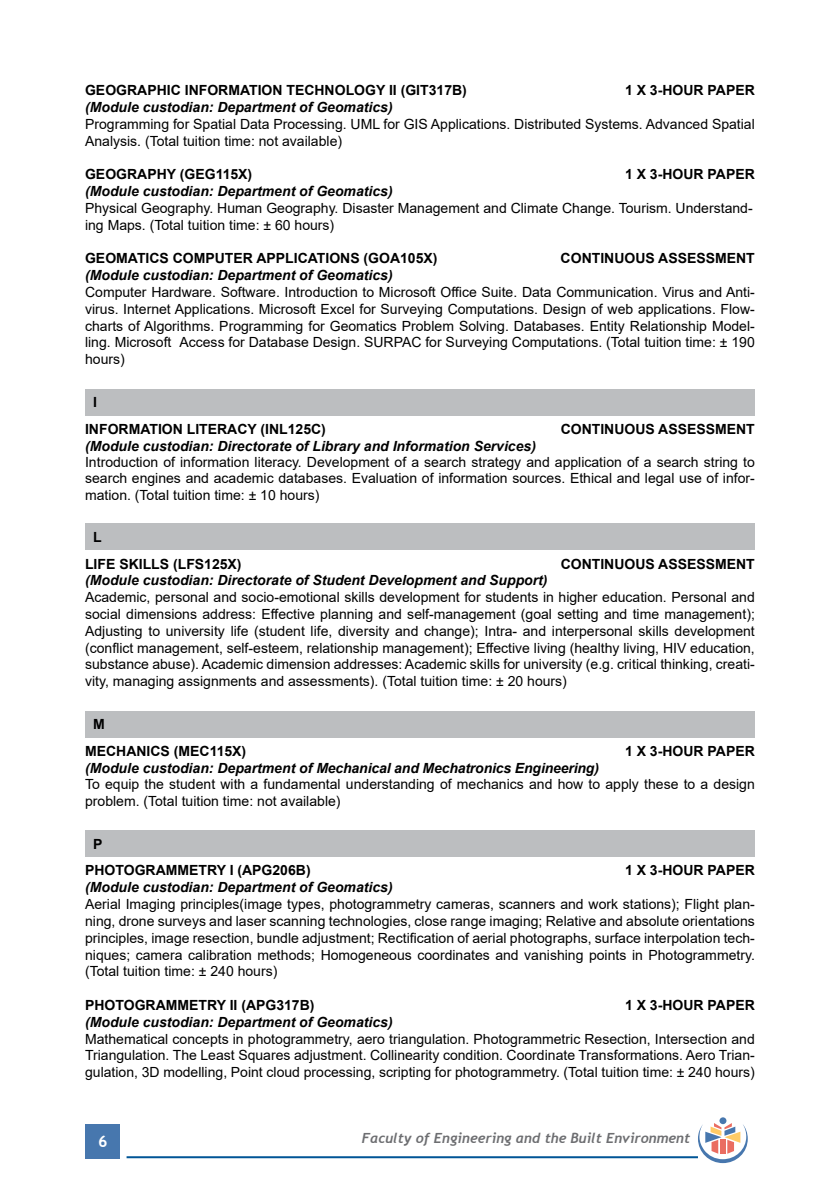
<style>
.page{position:relative;width:840px;height:1191px;background:#fff}
.page>*{position:absolute;margin:0;border:0;box-sizing:border-box;transform-origin:0 0}
.t1{font:700 16px "Trebuchet MS";color:#fff}
.t2{font:14px/16.8px "Arial";color:#000;text-align:justify}
.t3{font:italic 700 14px "Arial";color:#000}
.t4{font:700 14px/26.8px "Arial";color:#000}
.t5{font:italic 700 14px "Trebuchet";color:#6d6e71}
</style>
<div class="page">
<div style="left:86px;top:1124px;width:34px;height:34px;background:#4777ae"></div>
<hr style="left:126px;top:1156px;width:571px;height:2px;background:#005596">
<div style="left:719px;top:1117px;width:7px;height:7px;background:#4777ae;border-radius:50%"></div>
<svg style="left:697px;top:1123px;width:50px;height:40px"></svg>
<div style="left:85px;top:389px;width:669px;height:26px;background:#bcbec0"></div>
<div style="left:85px;top:523px;width:669px;height:27px;background:#bcbec0"></div>
<div style="left:85px;top:711px;width:669px;height:26px;background:#bcbec0"></div>
<div style="left:85px;top:830px;width:669px;height:26px;background:#bcbec0"></div>
<p class="t4" style="left:85px;top:77px;width:383px">GEOGRAPHIC INFORMATION TECHNOLOGY II (GIT317B)</p>
<p class="t4" style="left:624px;top:77px;width:131px">1 X 3-HOUR PAPER</p>
<p class="t3" style="left:85px;top:98px;width:309px">(Module custodian: Department of Geomatics)</p>
<p class="t2" style="left:85px;top:115px;width:671px">Programming for Spatial Data Processing. UML for GIS Applications. Distributed Systems. Advanced Spatial<br>Analysis. (Total tuition time: not available)</p>
<p class="t4" style="left:85px;top:161px;width:169px">GEOGRAPHY (GEG115X)</p>
<p class="t4" style="left:624px;top:161px;width:131px">1 X 3-HOUR PAPER</p>
<p class="t3" style="left:85px;top:182px;width:309px">(Module custodian: Department of Geomatics)</p>
<p class="t2" style="left:85px;top:199px;width:668px">Physical Geography. Human Geography. Disaster Management and Climate Change. Tourism. Understand&shy;ing Maps. (Total tuition time: ± 60 hours)</p>
<p class="t4" style="left:85px;top:245px;width:354px">GEOMATICS COMPUTER APPLICATIONS (GOA105X)</p>
<p class="t4" style="left:560px;top:245px;width:195px">CONTINUOUS ASSESSMENT</p>
<p class="t3" style="left:85px;top:266px;width:309px">(Module custodian: Department of Geomatics)</p>
<p class="t2" style="left:85px;top:283px;width:671px">Computer Hardware. Software. Introduction to Microsoft Office Suite. Data Communication. Virus and Anti&shy;virus. Internet Applications. Microsoft Excel for Surveying Computations. Design of web applications. Flow&shy;charts of Algorithms. Programming for Geomatics Problem Solving. Databases. Entity Relationship Model&shy;ling. Microsoft Access for Database Design. SURPAC for Surveying Computations. (Total tuition time: ± 190 hours)</p>
<p class="t4" style="left:85px;top:389px;width:242px;text-indent:8px">I<br>INFORMATION LITERACY (INL125C)</p>
<p class="t4" style="left:560px;top:416px;width:195px">CONTINUOUS ASSESSMENT</p>
<p class="t3" style="left:85px;top:436px;width:452px">(Module custodian: Directorate of Library and Information Services)</p>
<p class="t2" style="left:85px;top:453px;width:671px">Introduction of information literacy. Development of a search strategy and application of a search string to search engines and academic databases. Evaluation of information sources. Ethical and legal use of infor&shy;mation. (Total tuition time: ± 10 hours)</p>
<p class="t4" style="left:85px;top:523px;width:158px;text-indent:8px">L<br>LIFE SKILLS (LFS125X)</p>
<p class="t4" style="left:560px;top:550px;width:195px">CONTINUOUS ASSESSMENT</p>
<p class="t3" style="left:85px;top:571px;width:464px">(Module custodian: Directorate of Student Development and Support)</p>
<p class="t2" style="left:85px;top:589px;width:671px">Academic, personal and socio-emotional skills development for students in higher education. Personal and social dimensions address: Effective planning and self-management (goal setting and time management); Adjusting to university life (student life, diversity and change); Intra- and interpersonal skills development (conflict management, self-esteem, relationship management); Effective living (healthy living, HIV education, substance abuse). Academic dimension addresses: Academic skills for university (e.g. critical thinking, creati&shy;vity, managing assignments and assessments). (Total tuition time: ± 20 hours)</p>
<p class="t4" style="left:85px;top:711px;width:163px;text-indent:8px">M<br>MECHANICS (MEC115X)</p>
<p class="t4" style="left:624px;top:738px;width:131px">1 X 3-HOUR PAPER</p>
<p class="t3" style="left:85px;top:758px;width:515px">(Module custodian: Department of Mechanical and Mechatronics Engineering)</p>
<p class="t2" style="left:85px;top:775px;width:671px">To equip the student with a fundamental understanding of mechanics and how to apply these to a design problem. (Total tuition time: not available)</p>
<p class="t4" style="left:85px;top:830px;width:227px;text-indent:8px">P<br>PHOTOGRAMMETRY I (APG206B)</p>
<p class="t4" style="left:624px;top:857px;width:131px">1 X 3-HOUR PAPER</p>
<p class="t3" style="left:85px;top:878px;width:309px">(Module custodian: Department of Geomatics)</p>
<p class="t2" style="left:85px;top:895px;width:671px">Aerial Imaging principles(image types, photogrammetry cameras, scanners and work stations); Flight plan&shy;ning, drone surveys and laser scanning technologies, close range imaging; Relative and absolute orientations principles, image resection, bundle adjustment; Rectification of aerial photographs, surface interpolation tech&shy;niques; camera calibration methods; Homogeneous coordinates and vanishing points in Photogrammetry. (Total tuition time: ± 240 hours)</p>
<p class="t4" style="left:85px;top:991px;width:231px">PHOTOGRAMMETRY II (APG317B)</p>
<p class="t4" style="left:624px;top:991px;width:131px">1 X 3-HOUR PAPER</p>
<p class="t3" style="left:85px;top:1012px;width:309px">(Module custodian: Department of Geomatics)</p>
<p class="t2" style="left:85px;top:1030px;width:671px">Mathematical concepts in photogrammetry, aero triangulation. Photogrammetric Resection, Intersection and Triangulation. The Least Squares adjustment. Collinearity condition. Coordinate Transformations. Aero Trian&shy;gulation, 3D modelling, Point cloud processing, scripting for photogrammetry. (Total tuition time: ± 240 hours)</p>
<p class="t1" style="left:98px;top:1131px;width:11px">6</p>
<p class="t5" style="left:362px;top:1129px;width:329px">Faculty of Engineering and the Built Environment</p>
</div>
